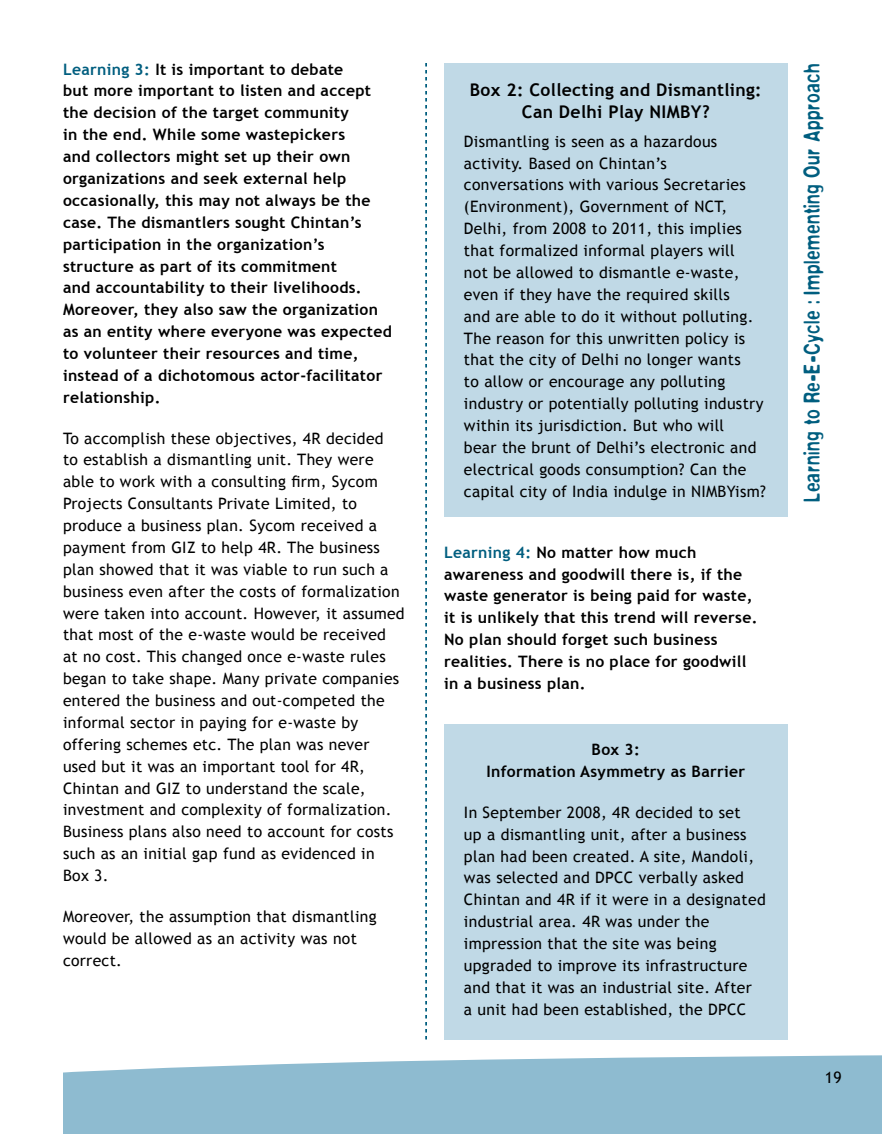
<style>
.page{position:relative;width:882px;height:1134px;background:#fff}
.page>*{position:absolute;margin:0;border:0;box-sizing:border-box;transform-origin:0 0}
.t1{font:100 21px "Washout";color:#005e7f}
.t2{font:700 17.5px/22.8px "Trebuchet MS";letter-spacing:.02em;color:#000;text-align:center}
.t3{font:15.75px/21.9px "Trebuchet MS";letter-spacing:.02em;color:#000}
.t4{font:700 15.75px/21.9px "Trebuchet MS";letter-spacing:.02em;color:#000}
.s1{color:#005e7f}
</style>
<div class="page">
<svg style="left:63px;top:1055px;width:819px;height:79px;background:#96c0d3"></svg>
<div style="left:444px;top:63px;width:344px;height:454px;background:#c0d9e6"></div>
<div style="left:444px;top:724px;width:344px;height:316px;background:#c0d9e6"></div>
<svg style="left:425px;top:63px;width:2px;height:977px"></svg>
<p class="t4" style="left:63px;top:58px;width:330px"><span class="s1">Learning 3:</span> It is important to debate<br>but more important to listen and accept the decision of the target community<br>in the end. While some wastepickers<br>and collectors might set up their own organizations and seek external help occasionally, this may not always be the case. The dismantlers sought Chintan’s participation in the organization’s structure as part of its commitment<br>and accountability to their livelihoods.<br>Moreover, they also saw the organization as an entity where everyone was expected to volunteer their resources and time, instead of a dichotomous actor-facilitator relationship.</p>
<p class="t3" style="left:63px;top:427px;width:343px">To accomplish these objectives, 4R decided<br>to establish a dismantling unit. They were able to work with a consulting firm, Sycom Projects Consultants Private Limited, to produce a business plan. Sycom received a payment from GIZ to help 4R. The business plan showed that it was viable to run such a business even after the costs of formalization were taken into account. However, it assumed that most of the e-waste would be received at no cost. This changed once e-waste rules began to take shape. Many private companies entered the business and out-competed the informal sector in paying for e-waste by offering schemes etc. The plan was never used but it was an important tool for 4R, Chintan and GIZ to understand the scale, investment and complexity of formalization.<br>Business plans also need to account for costs such as an initial gap fund as evidenced in<br>Box 3.</p>
<p class="t3" style="left:63px;top:906px;width:315px">Moreover, the assumption that dismantling would be allowed as an activity was not correct.</p>
<p class="t2" style="left:470px;top:78px;width:293px">Box 2: Collecting and Dismantling:<br>Can Delhi Play NIMBY?</p>
<p class="t3" style="left:464px;top:130px;width:303px">Dismantling is seen as a hazardous activity. Based on Chintan’s conversations with various Secretaries (Environment), Government of NCT, Delhi, from 2008 to 2011, this implies that formalized informal players will<br>not be allowed to dismantle e-waste, even if they have the required skills<br>and are able to do it without polluting.<br>The reason for this unwritten policy is that the city of Delhi no longer wants<br>to allow or encourage any polluting industry or potentially polluting industry within its jurisdiction. But who will<br>bear the brunt of Delhi’s electronic and electrical goods consumption? Can the capital city of India indulge in NIMBYism?</p>
<p class="t4" style="left:444px;top:541px;width:315px"><span class="s1">Learning 4:</span> No matter how much awareness and goodwill there is, if the waste generator is being paid for waste, it is unlikely that this trend will reverse.<br>No plan should forget such business realities. There is no place for goodwill in a business plan.</p>
<p class="t4" style="left:486px;top:739px;width:260px;text-align:center">Box 3:<br>Information Asymmetry as Barrier</p>
<p class="t3" style="left:464px;top:801px;width:303px">In September 2008, 4R decided to set<br>up a dismantling unit, after a business plan had been created. A site, Mandoli, was selected and DPCC verbally asked Chintan and 4R if it were in a designated industrial area. 4R was under the impression that the site was being upgraded to improve its infrastructure and that it was an industrial site. After<br>a unit had been established, the DPCC</p>
<h1 class="t1" style="left:803px;top:502px;width:441px;rotate:-90deg">Learning to Re-E-Cycle : Implementing Our Approach</h1>
<p class="t3" style="left:825px;top:1066px;width:18px">19</p>
</div>
